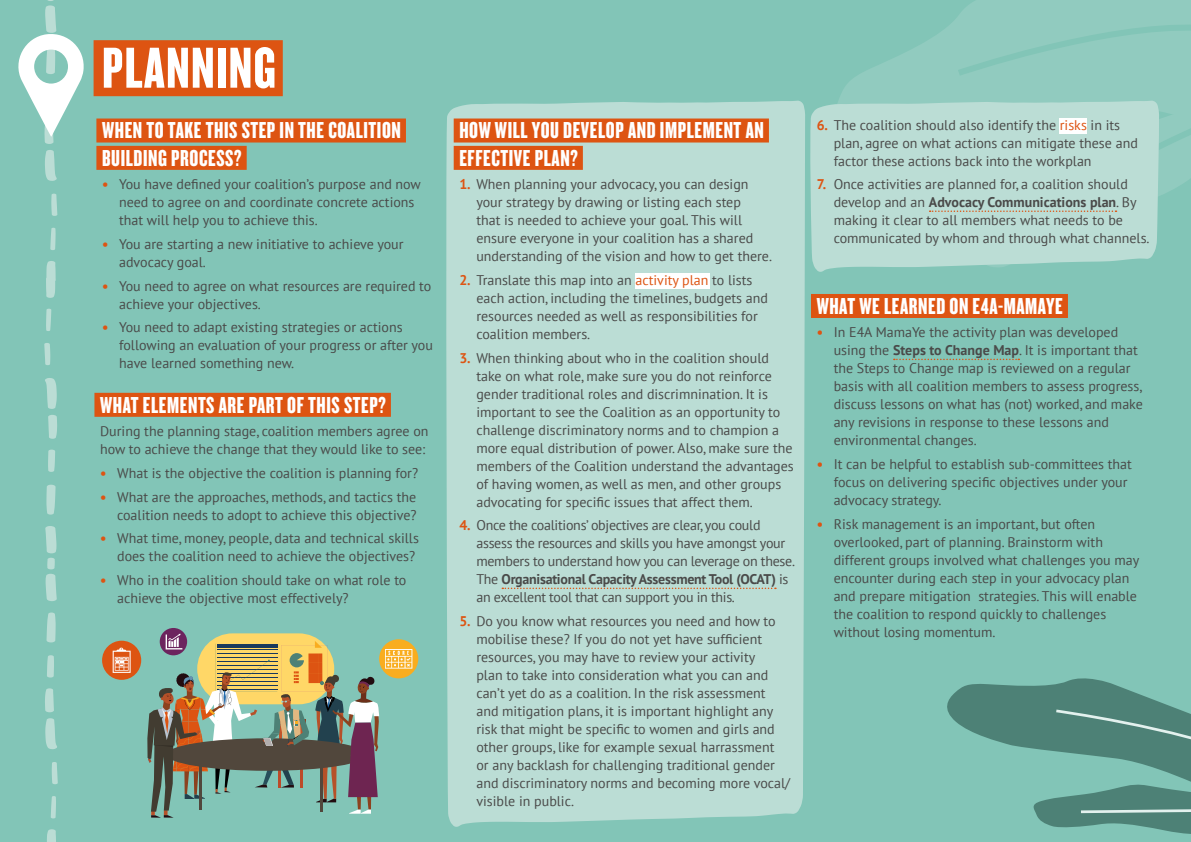
<style>
.page{position:relative;width:1191px;height:842px;background:#82c5b7}
.page>*{position:absolute;margin:0;border:0;box-sizing:border-box;transform-origin:0 0}
.t1{font:60px "Knockout 68 Full Featherwt";letter-spacing:.025em;color:#fff}
.t2{font:24px/27.3px "Knockout 68 Full Featherwt";letter-spacing:.025em;color:#fff}
.t3{font:14px/18px "PT Sans";color:#4a4a49}
.t4{font:14px/18px "PT Sans";letter-spacing:-.02em;color:#4a4a49}
.s1{font-weight:700;color:#dd5412}
.s2{color:#dd5412}
.s3{font-weight:700}
</style>
<div class="page">
<svg style="left:839px;top:0;width:352px;height:106px;fill:#91cbbf"></svg>
<svg style="left:953px;top:22px;width:238px;height:57px"></svg>
<svg style="left:47px;top:829px;width:9px;height:13px"></svg>
<svg style="left:51px;top:796px;width:5px;height:22px"></svg>
<svg style="left:52px;top:762px;width:6px;height:22px"></svg>
<svg style="left:45px;top:718px;width:12px;height:31px"></svg>
<svg style="left:45px;top:688px;width:9px;height:24px"></svg>
<svg style="left:47px;top:655px;width:7px;height:22px"></svg>
<svg style="left:47px;top:612px;width:9px;height:30px"></svg>
<svg style="left:46px;top:309px;width:5px;height:22px"></svg>
<svg style="left:44px;top:343px;width:6px;height:22px"></svg>
<svg style="left:45px;top:378px;width:12px;height:31px"></svg>
<svg style="left:48px;top:415px;width:9px;height:24px"></svg>
<svg style="left:48px;top:450px;width:7px;height:22px"></svg>
<svg style="left:46px;top:485px;width:10px;height:30px"></svg>
<svg style="left:45px;top:526px;width:12px;height:75px"></svg>
<svg style="left:46px;top:261px;width:10px;height:37px"></svg>
<svg style="left:50px;top:228px;width:6px;height:22px"></svg>
<svg style="left:51px;top:194px;width:6px;height:22px"></svg>
<svg style="left:45px;top:150px;width:12px;height:31px"></svg>
<svg style="left:18px;top:0;width:66px;height:144px"></svg>
<div style="left:446px;top:101px;width:359px;height:726px;background:#bbddd5"></div>
<svg style="left:947px;top:678px;width:244px;height:156px"></svg>
<div style="left:160px;top:628px;width:27px;height:27px;background:#6c245e;border-radius:50%"></div>
<div style="left:102px;top:641px;width:39px;height:39px;background:#dd5412;border-radius:50%"></div>
<svg style="left:113px;top:648px;width:18px;height:25px"></svg>
<div style="left:379px;top:639px;width:39px;height:39px;background:#f9ad1f;border-radius:50%"></div>
<svg style="left:385px;top:649px;width:27px;height:20px"></svg>
<svg style="left:810px;top:101px;width:349px;height:171px;fill:#bbddd5"></svg>
<svg style="left:147px;top:634px;width:232px;height:184px"></svg>
<div style="left:94px;top:40px;width:189px;height:56px;background:#dd5412"></div>
<div style="left:96px;top:119px;width:310px;height:24px;background:#dd5412"></div>
<div style="left:96px;top:146px;width:151px;height:24px;background:#dd5412"></div>
<div style="left:94px;top:393px;width:297px;height:24px;background:#dd5412"></div>
<div style="left:811px;top:294px;width:257px;height:24px;background:#dd5412"></div>
<svg style="left:893px;top:359px;width:126px;height:1px"></svg>
<div style="left:634px;top:273px;width:75px;height:15px;background:#fff"></div>
<svg style="left:929px;top:106px;width:262px;height:162px"></svg>
<div style="left:454px;top:119px;width:315px;height:24px;background:#dd5412"></div>
<div style="left:454px;top:146px;width:129px;height:24px;background:#dd5412"></div>
<svg style="left:502px;top:588px;width:274px;height:1px"></svg>
<h1 class="t1" style="left:102px;top:31px;width:175px">PLANNING</h1>
<h2 class="t2" style="left:102px;top:116px;width:300px">WHEN TO TAKE THIS STEP IN THE COALITION<br>BUILDING PROCESS?</h2>
<p class="t3" style="left:119px;top:175px;width:303px;text-indent:-17px"><span class="s1">•</span> You have defined your coalition’s purpose and now need to agree on and coordinate concrete actions that will help you to achieve this.</p>
<p class="t3" style="left:119px;top:235px;width:286px;text-indent:-17px"><span class="s1">•</span> You are starting a new initiative to achieve your advocacy goal.</p>
<p class="t3" style="left:119px;top:276px;width:314px;text-indent:-17px"><span class="s1">•</span> You need to agree on what resources are required to achieve your objectives.</p>
<p class="t3" style="left:119px;top:318px;width:315px;text-indent:-17px"><span class="s1">•</span> You need to adapt existing strategies or actions following an evaluation of your progress or after you have learned something new.</p>
<h2 class="t2" style="left:100px;top:390px;width:287px">WHAT ELEMENTS ARE PART OF THIS STEP?</h2>
<p class="t3" style="left:100px;top:422px;width:330px">During the planning stage, coalition members agree on how to achieve the change that they would like to see:</p>
<p class="t3" style="left:100px;top:464px;width:319px"><span class="s1">•</span> What is the objective the coalition is planning for?</p>
<p class="t3" style="left:100px;top:487px;width:318px;text-align:right"><span class="s1">•</span> What are the approaches, methods, and tactics the coalition needs to adopt to achieve this objective?</p>
<p class="t3" style="left:100px;top:529px;width:320px;text-align:right"><span class="s1">•</span> What time, money, people, data and technical skills does the coalition need to achieve the objectives?</p>
<p class="t3" style="left:117px;top:571px;width:291px;text-indent:-17px"><span class="s1">•</span> Who in the coalition should take on what role to achieve the objective most effectively?</p>
<h2 class="t2" style="left:459px;top:116px;width:306px">HOW WILL YOU DEVELOP AND IMPLEMENT AN<br>EFFECTIVE PLAN?</h2>
<p class="t3" style="left:476px;top:175px;width:297px;text-indent:-17px"><span class="s1">1.</span> When planning your advocacy, you can design your strategy by drawing or listing each step<br>that is needed to achieve your goal. This will ensure everyone in your coalition has a shared understanding of the vision and how to get there.</p>
<p class="t3" style="left:476px;top:271px;width:293px;text-indent:-17px"><span class="s1">2.</span> Translate this map into an <span class="s2">activity plan</span> to lists each action, including the timelines, budgets and resources needed as well as responsibilities for coalition members.</p>
<p class="t3" style="left:476px;top:348px;width:319px;text-indent:-17px"><span class="s1">3.</span> When thinking about who in the coalition should take on what role, make sure you do not reinforce gender traditional roles and discrimnination. It is important to see the Coalition as an opportunity to challenge discriminatory norms and to champion a more equal distribution of power. Also, make sure the members of the Coalition understand the advantages of having women, as well as men, and other groups advocating for specific issues that affect them.</p>
<p class="t4" style="left:476px;top:516px;width:320px;text-indent:-17px"><span class="s1">4.</span> Once the coalitions’ objectives are clear, you could assess the resources and skills you have amongst your members to understand how you can leverage on these.<br>The <span class="s3">Organisational Capacity Assessment Tool (OCAT)</span> is an excellent tool that can support you in this.</p>
<p class="t3" style="left:476px;top:612px;width:315px;text-indent:-17px"><span class="s1">5.</span> Do you know what resources you need and how to mobilise these? If you do not yet have sufficient resources, you may have to review your activity<br>plan to take into consideration what you can and can’t yet do as a coalition. In the risk assessment and mitigation plans, it is important highlight any risk that might be specific to women and girls and other groups, like for example sexual harrassment or any backlash for challenging traditional gender and discriminatory norms and becoming more vocal/ visible in public.</p>
<p class="t3" style="left:833px;top:115px;width:306px;text-indent:-17px"><span class="s1">6.</span> The coalition should also identify the <span class="s2">risks</span> in its plan, agree on what actions can mitigate these and factor these actions back into the workplan</p>
<p class="t3" style="left:833px;top:175px;width:317px;text-indent:-17px"><span class="s1">7.</span> Once activities are planned for, a coalition should develop and an <span class="s3">Advocacy Communications plan</span>. By making it clear to all members what needs to be communicated by whom and through what channels.</p>
<h2 class="t2" style="left:816px;top:291px;width:248px">WHAT WE LEARNED ON E4A-MAMAYE</h2>
<p class="t3" style="left:833px;top:323px;width:311px;text-indent:-17px"><span class="s1">•</span> In E4A MamaYe the activity plan was developed using the <span class="s3">Steps to Change Map</span>. It is important that the Steps to Change map is reviewed on a regular basis with all coalition members to assess progress, discuss lessons on what has (not) worked, and make any revisions in response to these lessons and environmental changes.</p>
<p class="t3" style="left:833px;top:455px;width:300px;text-indent:-17px"><span class="s1">•</span> It can be helpful to establish sub-committees that focus on delivering specific objectives under your advocacy strategy.</p>
<p class="t3" style="left:833px;top:514px;width:307px;text-indent:-17px"><span class="s1">•</span> Risk management is an important, but often overlooked, part of planning. Brainstorm with different groups involved what challenges you may encounter during each step in your advocacy plan and prepare mitigation strategies. This will enable the coalition to respond quickly to challenges without losing momentum.</p>
</div>
